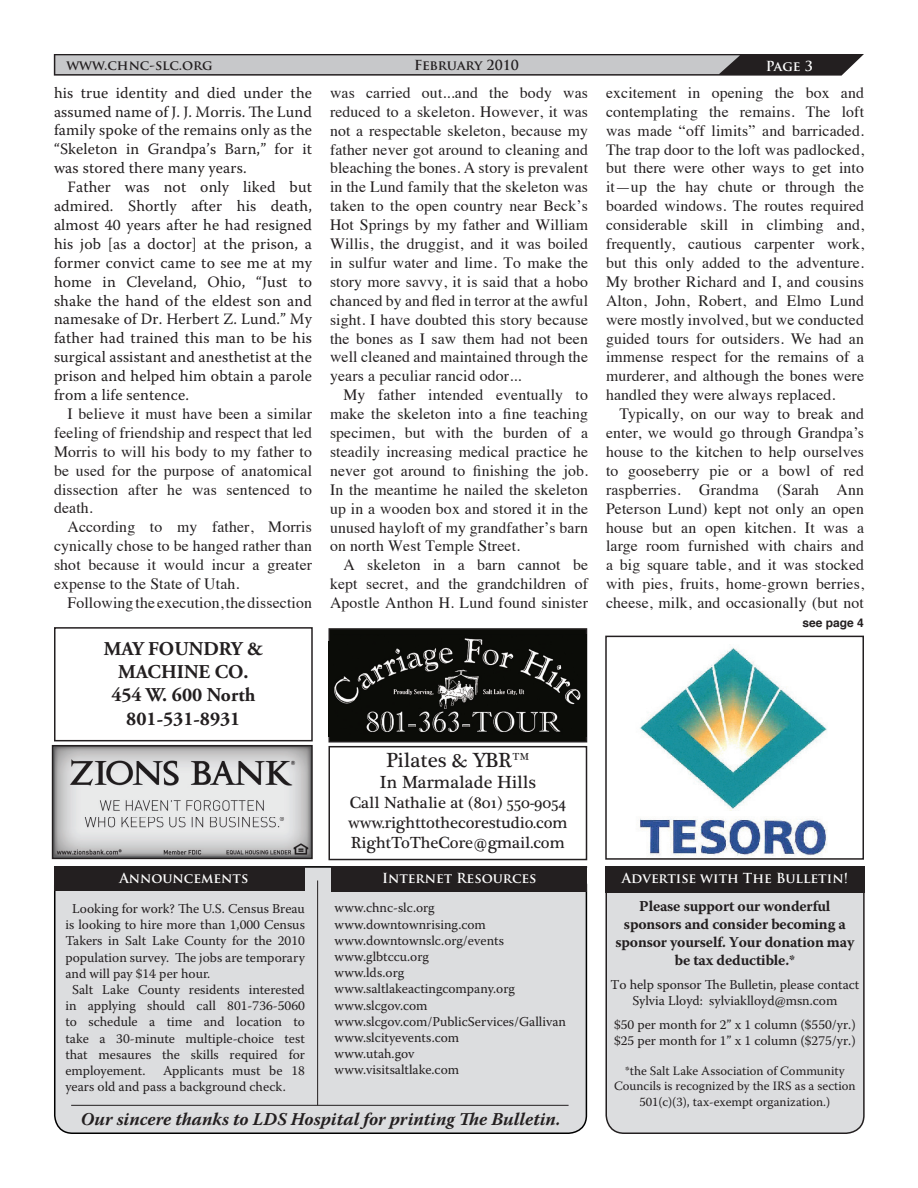
<style>
.page{position:relative;width:918px;height:1188px;background:#fff}
.page>*{position:absolute;margin:0;border:0;box-sizing:border-box;transform-origin:0 0}
.t1{font:21px "Plantagenet Cherokee";color:#231f20}
.t2{font:700 19.5px/23.4px "Adobe Garamond Pro";color:#231f20;text-align:center}
.t3{font:italic 700 18px "Warnock Pro";color:#231f20}
.t4{font:18px "Plantagenet Cherokee";color:#231f20}
.t5{font:16.5px/19.8px "Plantagenet Cherokee";color:#231f20;text-align:justify}
.t6{font:15.75px/18.9px "Times";letter-spacing:.01em;color:#231f20;text-align:justify}
.t7{font:15.75px/18.9px "Warnock Pro";letter-spacing:.01em;color:#231f20;text-align:justify}
.t8{font:700 15px/18px "Warnock Pro";letter-spacing:-.01em;color:#231f20;text-align:center}
.t9{font:13.5px/16.2px "Warnock Pro";color:#231f20}
.t10{font:700 13.5px "Trajan Pro";color:#fff}
.t11{font:700 13.5px "Trajan Pro";letter-spacing:-.005em;color:#231f20}
.t12{font:12.75px/15.3px "Warnock Pro";color:#231f20;text-align:center}
.t13{font:700 12px "Helvetica";color:#231f20}
</style>
<div class="page">
<svg style="left:54px;top:54px;width:810px;height:22px;background:#9e9d9f"></svg>
<div style="left:54px;top:627px;width:259px;height:114px;border:2px solid #231f20"></div>
<div style="left:55px;top:867px;width:531px;height:266px;background:#dcdddf;border-radius:18px"></div>
<div style="left:54px;top:866px;width:533px;height:268px;border:2px solid #000;border-radius:18px"></div>
<div style="left:54px;top:866px;width:251px;height:25px;background:#231f20"></div>
<hr style="left:317px;top:880px;width:1px;height:225px;background:#231f20">
<div style="left:332px;top:866px;width:255px;height:26px;background:#231f20"></div>
<hr style="left:71px;top:1105px;width:498px;height:1px;background:#231f20">
<div style="left:606px;top:870px;width:258px;height:263px;background:#dcdddf;border-radius:18px"></div>
<div style="left:605px;top:869px;width:260px;height:265px;border:2px solid #231f20;border-radius:18px"></div>
<div style="left:605px;top:866px;width:260px;height:26px;background:#231f20"></div>
<img style="left:639px;top:647px;width:188px;height:210px">
<div style="left:605px;top:636px;width:259px;height:224px;border:2px solid #231f20"></div>
<div style="left:328px;top:746px;width:259px;height:114px;border:2px solid #231f20"></div>
<img style="left:55px;top:748px;width:255px;height:108px">
<div style="left:52px;top:745px;width:261px;height:114px;border:2px solid #231f20"></div>
<div style="left:329px;top:629px;width:257px;height:113px;background:#0b0c08"></div>
<div style="left:328px;top:628px;width:259px;height:114px;border:2px solid #231f20"></div>
<div style="left:328px;top:641px;width:259px;height:96px;background:#0b0c08"></div>
<img style="left:334px;top:635px;width:252px;height:97px">
<p class="t11" style="left:66px;top:57px;width:148px">www.chnc-slc.org</p>
<p class="t11" style="left:414px;top:57px;width:106px">February 2010</p>
<p class="t10" style="left:766px;top:58px;width:48px">Page 3</p>
<p class="t7" style="left:54px;top:83px;width:260px">his true identity and died under the assumed name of J. J. Morris. The Lund family spoke of the remains only as the “Skeleton in Grandpa’s Barn,” for it was stored there many years.</p>
<p class="t7" style="left:54px;top:177px;width:260px;text-indent:13px">Father was not only liked but admired. Shortly after his death, almost 40 years after he had resigned his job [as a doctor] at the prison, a former convict came to see me at my home in Cleveland, Ohio, “Just to shake the hand of the eldest son and namesake of Dr. Herbert Z. Lund.” My father had trained this man to be his surgical assistant and anesthetist at the prison and helped him obtain a parole from a life sentence.</p>
<p class="t6" style="left:54px;top:403px;width:260px;text-indent:13px">I believe it must have been a similar feeling of friendship and respect that led Morris to will his body to my father to be used for the purpose of anatomical dissection after he was sentenced to death.</p>
<p class="t6" style="left:54px;top:516px;width:260px;text-indent:13px">According to my father, Morris cynically chose to be hanged rather than shot because it would incur a greater expense to the State of Utah.</p>
<p class="t6" style="left:67px;top:592px;width:246px">Following the execution, the dissection</p>
<p class="t2" style="left:104px;top:637px;width:161px">MAY FOUNDRY &amp;<br>MACHINE CO.<br>454 W. 600 North<br>801-531-8931</p>
<p class="t10" style="left:119px;top:869px;width:130px">Announcements</p>
<p class="t9" style="left:72px;top:900px;width:234px">Looking for work? The U.S. Census Breau</p>
<p class="t9" style="left:65px;top:916px;width:241px">is looking to hire more than 1,000 Census</p>
<p class="t9" style="left:65px;top:933px;width:241px">Takers in Salt Lake County for the 2010</p>
<p class="t9" style="left:65px;top:949px;width:241px">population survey. The jobs are temporary</p>
<p class="t9" style="left:65px;top:965px;width:146px">and will pay $14 per hour.</p>
<p class="t9" style="left:72px;top:981px;width:234px">Salt Lake County residents interested</p>
<p class="t9" style="left:65px;top:997px;width:241px">in applying should call 801-736-5060</p>
<p class="t9" style="left:65px;top:1014px;width:241px">to schedule a time and location to</p>
<p class="t9" style="left:65px;top:1030px;width:241px">take a 30-minute multiple-choice test</p>
<p class="t9" style="left:65px;top:1046px;width:241px">that mesaures the skills required for</p>
<p class="t9" style="left:65px;top:1062px;width:82px">employement.</p>
<p class="t9" style="left:65px;top:1062px;width:241px;text-indent:98px">Applicants must be 18 years old and pass a background check.</p>
<p class="t6" style="left:330px;top:82px;width:260px">was carried out...and the body was reduced to a skeleton. However, it was not a respectable skeleton, because my father never got around to cleaning and bleaching the bones. A story is prevalent in the Lund family that the skeleton was taken to the open country near Beck’s Hot Springs by my father and William Willis, the druggist, and it was boiled in sulfur water and lime. To make the story more savvy, it is said that a hobo chanced by and fled in terror at the awful sight. I have doubted this story because the bones as I saw them had not been well cleaned and maintained through the years a peculiar rancid odor...</p>
<p class="t6" style="left:330px;top:384px;width:260px;text-indent:13px">My father intended eventually to make the skeleton into a fine teaching specimen, but with the burden of a steadily increasing medical practice he never got around to finishing the job.<br>In the meantime he nailed the skeleton up in a wooden box and stored it in the unused hayloft of my grandfather’s barn on north West Temple Street.</p>
<p class="t6" style="left:330px;top:554px;width:260px;text-indent:13px">A skeleton in a barn cannot be kept secret, and the grandchildren of Apostle Anthon H. Lund found sinister</p>
<h1 class="t1" style="left:386px;top:748px;width:145px">Pilates &amp; YBR™</h1>
<p class="t4" style="left:380px;top:772px;width:157px">In Marmalade Hills</p>
<p class="t5" style="left:348px;top:793px;width:221px">Call Nathalie at (801) 550-9054 www.righttothecorestudio.com RightToTheCore@gmail.com</p>
<p class="t10" style="left:382px;top:870px;width:156px">Internet Resources</p>
<p class="t9" style="left:335px;top:900px;width:233px">www.chnc-slc.org www.downtownrising.com www.downtownslc.org/events www.glbtccu.org<br>www.lds.org www.saltlakeactingcompany.org www.slcgov.com www.slcgov.com/PublicServices/Gallivan www.slcityevents.com<br>www.utah.gov<br>www.visitsaltlake.com</p>
<p class="t3" style="left:81px;top:1108px;width:481px">Our sincere thanks to LDS Hospital for printing The Bulletin.</p>
<p class="t6" style="left:606px;top:82px;width:260px">excitement in opening the box and contemplating the remains. The loft was made “off limits” and barricaded.<br>The trap door to the loft was padlocked, but there were other ways to get into it—up the hay chute or through the boarded windows. The routes required considerable skill in climbing and, frequently, cautious carpenter work, but this only added to the adventure.<br>My brother Richard and I, and cousins Alton, John, Robert, and Elmo Lund were mostly involved, but we conducted guided tours for outsiders. We had an immense respect for the remains of a murderer, and although the bones were handled they were always replaced.</p>
<p class="t6" style="left:606px;top:403px;width:260px;text-indent:13px">Typically, on our way to break and enter, we would go through Grandpa’s house to the kitchen to help ourselves to gooseberry pie or a bowl of red raspberries. Grandma (Sarah Ann Peterson Lund) kept not only an open house but an open kitchen. It was a large room furnished with chairs and a big square table, and it was stocked with pies, fruits, home-grown berries, cheese, milk, and occasionally (but not</p>
<p class="t13" style="left:803px;top:613px;width:63px">see page 4</p>
<p class="t10" style="left:622px;top:869px;width:228px">Advertise with The Bulletin!</p>
<p class="t8" style="left:615px;top:897px;width:240px">Please support our wonderful sponsors and consider becoming a sponsor yourself. Your donation may be tax deductible.*</p>
<p class="t9" style="left:610px;top:976px;width:251px;text-align:center">To help sponsor The Bulletin, please contact<br>Sylvia Lloyd: sylviaklloyd@msn.com</p>
<p class="t9" style="left:614px;top:1016px;width:243px">$50 per month for 2” x 1 column ($550/yr.) $25 per month for 1” x 1 column ($275/yr.)</p>
<p class="t12" style="left:614px;top:1063px;width:243px">*the Salt Lake Association of Community<br>Councils is recognized by the IRS as a section<br>501(c)(3), tax-exempt organization.)</p>
</div>
